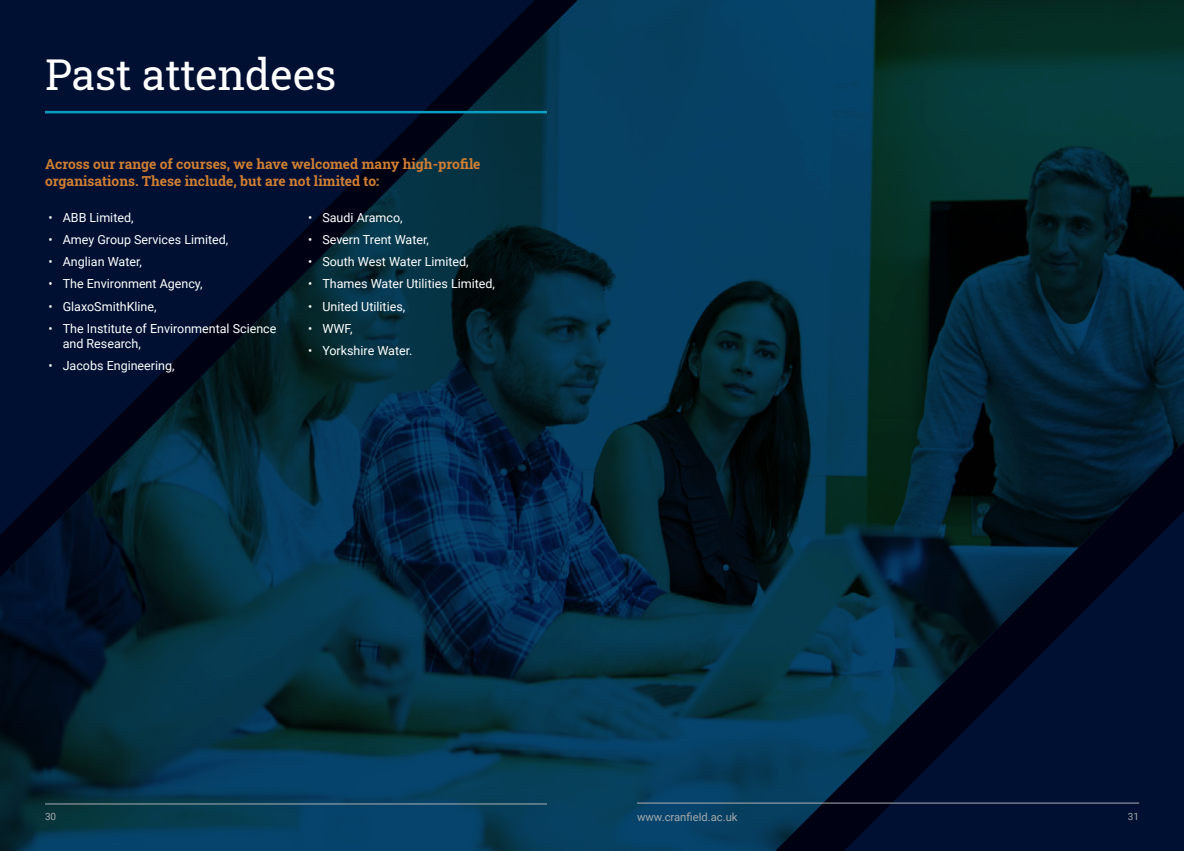
<style>
.page{position:relative;width:1184px;height:851px;background:#fff}
.page>*{position:absolute;margin:0;border:0;box-sizing:border-box;transform-origin:0 0}
.Header_-_white{font:42.5px "Roboto Slab";color:#fff}
.First_paragraph{font:700 13.75px/16.2px "Roboto Slab";color:#d17f33}
.t1{font:12.5px/15px "Roboto";color:#fff}
.t2{font:11.25px "Roboto";color:#a5a8aa}
.t3{font:10px "Roboto";color:#a5a8aa}
</style>
<div class="page">
<img style="left:0;top:0;width:1183px;height:850px">
<hr style="left:45px;top:111px;width:502px;height:2px;background:#0c9dc3">
<hr style="left:637px;top:802px;width:502px;height:1px;background:#adafb1">
<hr style="left:45px;top:803px;width:502px;height:1px;background:#adafb1">
<p class="Header_-_white" style="left:45px;top:45px;width:293px">Past attendees</p>
<p class="First_paragraph" style="left:45px;top:156px;width:437px">Across our range of courses, we have welcomed many high-profile organisations. These include, but are not limited to:</p>
<p class="t1" style="left:49px;top:210px;width:86px">• ABB Limited,</p>
<p class="t1" style="left:49px;top:232px;width:181px">• Amey Group Services Limited,</p>
<p class="t1" style="left:49px;top:254px;width:95px">• Anglian Water,</p>
<p class="t1" style="left:49px;top:276px;width:156px">• The Environment Agency,</p>
<p class="t1" style="left:49px;top:298px;width:109px">• GlaxoSmithKline,</p>
<p class="t1" style="left:63px;top:320px;width:215px;text-indent:-14px">• The Institute of Environmental Science and Research,</p>
<p class="t1" style="left:49px;top:357px;width:127px">• Jacobs Engineering,</p>
<p class="t1" style="left:308px;top:210px;width:96px">• Saudi Aramco,</p>
<p class="t1" style="left:308px;top:232px;width:122px">• Severn Trent Water,</p>
<p class="t1" style="left:308px;top:254px;width:162px">• South West Water Limited,</p>
<p class="t1" style="left:308px;top:276px;width:188px">• Thames Water Utilities Limited,</p>
<p class="t1" style="left:308px;top:298px;width:99px">• United Utilities,</p>
<p class="t1" style="left:308px;top:320px;width:46px">• WWF,</p>
<p class="t1" style="left:308px;top:342px;width:106px">• Yorkshire Water.</p>
<p class="t3" style="left:45px;top:809px;width:13px">30</p>
<p class="t2" style="left:637px;top:809px;width:102px">www.cranfield.ac.uk</p>
<p class="t3" style="left:1127px;top:809px;width:13px">31</p>
</div>
